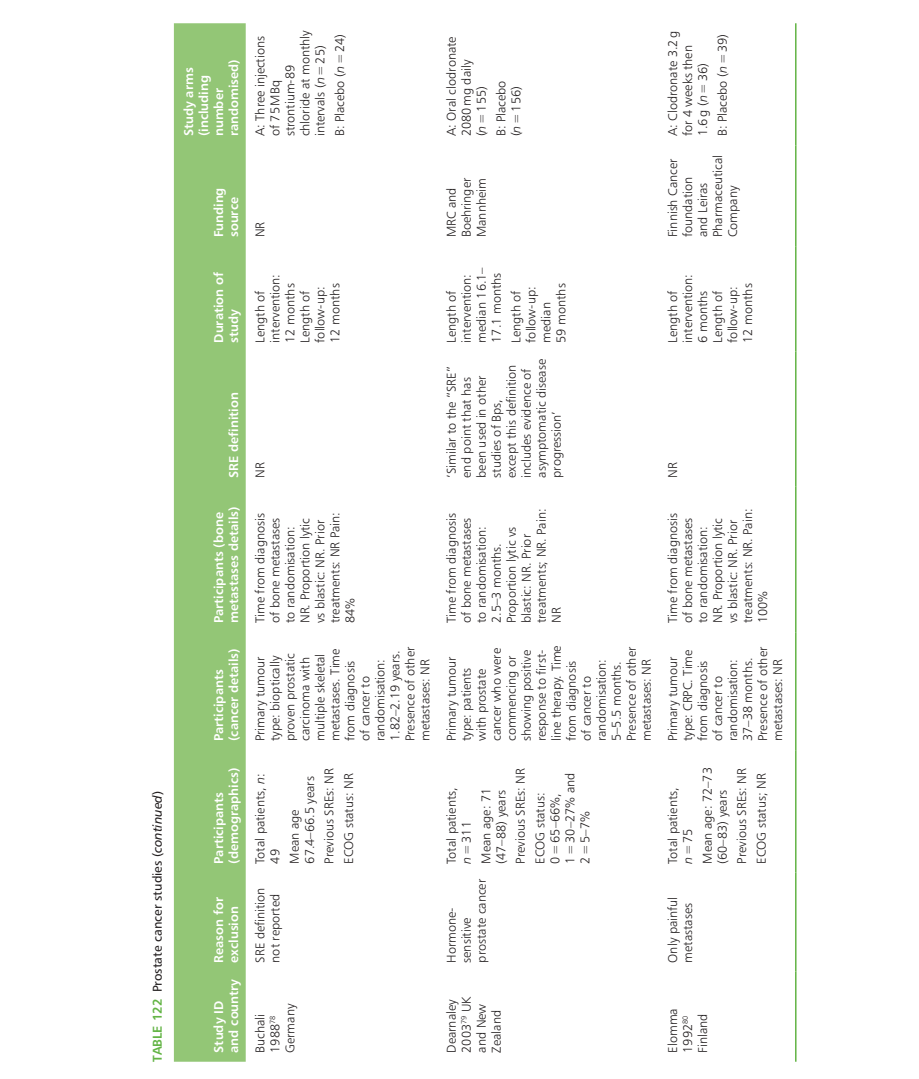
<style>
.page{position:relative;width:919px;height:1079px;background:#fff}
.page>*{position:absolute;margin:0;border:0;box-sizing:border-box;transform-origin:0 0}
._7_2_Table_text__Tab{font:12.75px/15px "Humanist 777 BT Light B";color:#231f20}
._7_10_Table_head__Ta{font:12.75px/15px "Humanist 777 BT Bold B";color:#fff}
._7_0_Table_legend__T{font:12.75px "Humanist 777 BT Roman B";color:#231f20}
.s1{font-family:"Humanist 777 BT Bold B";color:#63b445}
.s2{font-family:"Humanist 777 BT Italic B"}
.s3{font-family:"Humanist 777 BT Light Italic B"}
</style>
<div class="page">
<div style="left:174px;top:23px;width:72px;height:1038px;background:#93c676"></div>
<hr style="left:795px;top:971px;width:1px;height:90px;background:#63b445">
<hr style="left:795px;top:872px;width:1px;height:99px;background:#63b445">
<hr style="left:795px;top:750px;width:1px;height:122px;background:#63b445">
<hr style="left:795px;top:632px;width:1px;height:118px;background:#63b445">
<hr style="left:795px;top:486px;width:1px;height:146px;background:#63b445">
<hr style="left:795px;top:351px;width:1px;height:135px;background:#63b445">
<hr style="left:795px;top:246px;width:1px;height:105px;background:#63b445">
<hr style="left:795px;top:145px;width:1px;height:101px;background:#63b445">
<hr style="left:795px;top:23px;width:1px;height:122px;background:#63b445">
<p class="_7_0_Table_legend__T" style="left:149px;top:1061px;width:272px;rotate:-90deg"><span class="s1">TABLE 122</span> Prostate cancer studies (<span class="s2">continued</span>)</p>
<p class="_7_10_Table_head__Ta" style="left:181px;top:136px;width:79px;rotate:-90deg">Study arms (including number randomised)</p>
<p class="_7_2_Table_text__Tab" style="left:252px;top:136px;width:107px;rotate:-90deg">A: Three injections of 75MBq strontium-89 chloride at monthly intervals (<span class="s3">n</span>=25)</p>
<p class="_7_2_Table_text__Tab" style="left:332px;top:136px;width:104px;rotate:-90deg">B: Placebo (<span class="s3">n</span>=24)</p>
<p class="_7_10_Table_head__Ta" style="left:211px;top:237px;width:51px;rotate:-90deg">Funding source</p>
<p class="_7_2_Table_text__Tab" style="left:252px;top:237px;width:17px;rotate:-90deg">NR</p>
<p class="_7_10_Table_head__Ta" style="left:211px;top:342px;width:72px;rotate:-90deg">Duration of study</p>
<p class="_7_2_Table_text__Tab" style="left:252px;top:342px;width:70px;rotate:-90deg">Length of intervention:<br>12 months<br>Length of follow-up:<br>12 months</p>
<p class="_7_10_Table_head__Ta" style="left:226px;top:477px;width:87px;rotate:-90deg">SRE definition</p>
<p class="_7_10_Table_head__Ta" style="left:211px;top:623px;width:118px;rotate:-90deg">Participants (bone metastases details)</p>
<p class="_7_10_Table_head__Ta" style="left:211px;top:741px;width:94px;rotate:-90deg">Participants (cancer details)</p>
<p class="_7_10_Table_head__Ta" style="left:211px;top:863px;width:97px;rotate:-90deg">Participants (demographics)</p>
<p class="_7_10_Table_head__Ta" style="left:211px;top:962px;width:67px;rotate:-90deg">Reason for exclusion</p>
<p class="_7_10_Table_head__Ta" style="left:211px;top:1052px;width:75px;rotate:-90deg">Study ID and country</p>
<p class="_7_2_Table_text__Tab" style="left:252px;top:477px;width:17px;rotate:-90deg">NR</p>
<p class="_7_2_Table_text__Tab" style="left:252px;top:623px;width:112px;rotate:-90deg">Time from diagnosis of bone metastases to randomisation:<br>NR. Proportion lytic vs blastic: NR. Prior treatments: NR Pain:<br>84%</p>
<p class="_7_2_Table_text__Tab" style="left:252px;top:741px;width:96px;rotate:-90deg">Primary tumour type: bioptically proven prostatic carcinoma with multiple skeletal metastases. Time from diagnosis of cancer to randomisation:<br>1.82–2.19 years.<br>Presence of other metastases: NR</p>
<p class="_7_2_Table_text__Tab" style="left:252px;top:863px;width:92px;rotate:-90deg">Total patients, <span class="s3">n</span>:<br>49</p>
<p class="_7_2_Table_text__Tab" style="left:287px;top:863px;width:89px;rotate:-90deg">Mean age<br>67.4–66.5 years</p>
<p class="_7_2_Table_text__Tab" style="left:321px;top:863px;width:97px;rotate:-90deg">Previous SREs: NR</p>
<p class="_7_2_Table_text__Tab" style="left:341px;top:863px;width:92px;rotate:-90deg">ECOG status: NR</p>
<p class="_7_2_Table_text__Tab" style="left:252px;top:962px;width:77px;rotate:-90deg">SRE definition not reported</p>
<p class="_7_2_Table_text__Tab" style="left:252px;top:1052px;width:50px;rotate:-90deg">Buchali<br>1988<sup>78<br></sup>Germany</p>
<p class="_7_2_Table_text__Tab" style="left:443px;top:136px;width:101px;rotate:-90deg">A: Oral clodronate<br>2080mg daily (<span class="s3">n</span>=155)</p>
<p class="_7_2_Table_text__Tab" style="left:493px;top:136px;width:57px;rotate:-90deg">B: Placebo (<span class="s3">n</span>=156)</p>
<p class="_7_2_Table_text__Tab" style="left:443px;top:237px;width:61px;rotate:-90deg">MRC and<br>Boehringer<br>Mannheim</p>
<p class="_7_2_Table_text__Tab" style="left:443px;top:342px;width:77px;rotate:-90deg">Length of intervention: median 16.1–<br>17.1 months</p>
<p class="_7_2_Table_text__Tab" style="left:508px;top:342px;width:61px;rotate:-90deg">Length of follow-up: median<br>59 months</p>
<p class="_7_2_Table_text__Tab" style="left:443px;top:477px;width:120px;rotate:-90deg">‘Similar to the “SRE” end point that has been used in other studies of Bps,<br>except this definition includes evidence of asymptomatic disease progression’</p>
<p class="_7_2_Table_text__Tab" style="left:443px;top:623px;width:116px;rotate:-90deg">Time from diagnosis of bone metastases to randomisation:<br>2.5–3 months.<br>Proportion lytic vs blastic: NR. Prior treatments; NR. Pain:<br>NR</p>
<p class="_7_2_Table_text__Tab" style="left:443px;top:741px;width:97px;rotate:-90deg">Primary tumour type: patients with prostate cancer who were commencing or showing positive response to first&shy;line therapy. Time from diagnosis<br>of cancer to randomisation:<br>5–5.5 months.<br>Presence of other metastases: NR</p>
<p class="_7_2_Table_text__Tab" style="left:512px;top:863px;width:97px;rotate:-90deg">Previous SREs: NR</p>
<p class="_7_2_Table_text__Tab" style="left:532px;top:863px;width:92px;rotate:-90deg">ECOG status:<br>0=65–66%,<br>1=30–27% and<br>2=5–7%</p>
<p class="_7_2_Table_text__Tab" style="left:443px;top:863px;width:78px;rotate:-90deg">Total patients, <span class="s3">n</span>=311</p>
<p class="_7_2_Table_text__Tab" style="left:478px;top:863px;width:77px;rotate:-90deg">Mean age: 71 (47–88) years</p>
<p class="_7_2_Table_text__Tab" style="left:443px;top:962px;width:85px;rotate:-90deg">Hormone&shy;sensitive prostate cancer</p>
<p class="_7_2_Table_text__Tab" style="left:443px;top:1052px;width:58px;rotate:-90deg">Dearnaley<br>2003<sup>79</sup> UK and New<br>Zealand</p>
<p class="_7_2_Table_text__Tab" style="left:665px;top:136px;width:107px;rotate:-90deg">A: Clodronate 3.2g for 4 weeks then<br>1.6g (<span class="s3">n</span>=36)</p>
<p class="_7_2_Table_text__Tab" style="left:714px;top:136px;width:104px;rotate:-90deg">B: Placebo (<span class="s3">n</span>=39)</p>
<p class="_7_2_Table_text__Tab" style="left:665px;top:237px;width:84px;rotate:-90deg">Finnish Cancer foundation and Leiras<br>Pharmaceutical<br>Company</p>
<p class="_7_2_Table_text__Tab" style="left:665px;top:342px;width:70px;rotate:-90deg">Length of intervention:<br>6 months<br>Length of follow-up:<br>12 months</p>
<p class="_7_2_Table_text__Tab" style="left:665px;top:477px;width:17px;rotate:-90deg">NR</p>
<p class="_7_2_Table_text__Tab" style="left:665px;top:623px;width:116px;rotate:-90deg">Time from diagnosis of bone metastases to randomisation:<br>NR. Proportion lytic vs blastic: NR. Prior treatments: NR. Pain:<br>100%</p>
<p class="_7_2_Table_text__Tab" style="left:665px;top:741px;width:96px;rotate:-90deg">Primary tumour type: CRPC. Time from diagnosis of cancer to randomisation:<br>37–38 months.<br>Presence of other metastases: NR</p>
<p class="_7_2_Table_text__Tab" style="left:665px;top:863px;width:78px;rotate:-90deg">Total patients, <span class="s3">n</span>=75</p>
<p class="_7_2_Table_text__Tab" style="left:699px;top:863px;width:98px;rotate:-90deg">Mean age: 72–73 (60–83) years</p>
<p class="_7_2_Table_text__Tab" style="left:734px;top:863px;width:97px;rotate:-90deg">Previous SREs: NR</p>
<p class="_7_2_Table_text__Tab" style="left:753px;top:863px;width:92px;rotate:-90deg">ECOG status; NR</p>
<p class="_7_2_Table_text__Tab" style="left:665px;top:962px;width:67px;rotate:-90deg">Only painful metastases</p>
<p class="_7_2_Table_text__Tab" style="left:665px;top:1052px;width:46px;rotate:-90deg">Elomma<br>1992<sup>80<br></sup>Finland</p>
</div>
